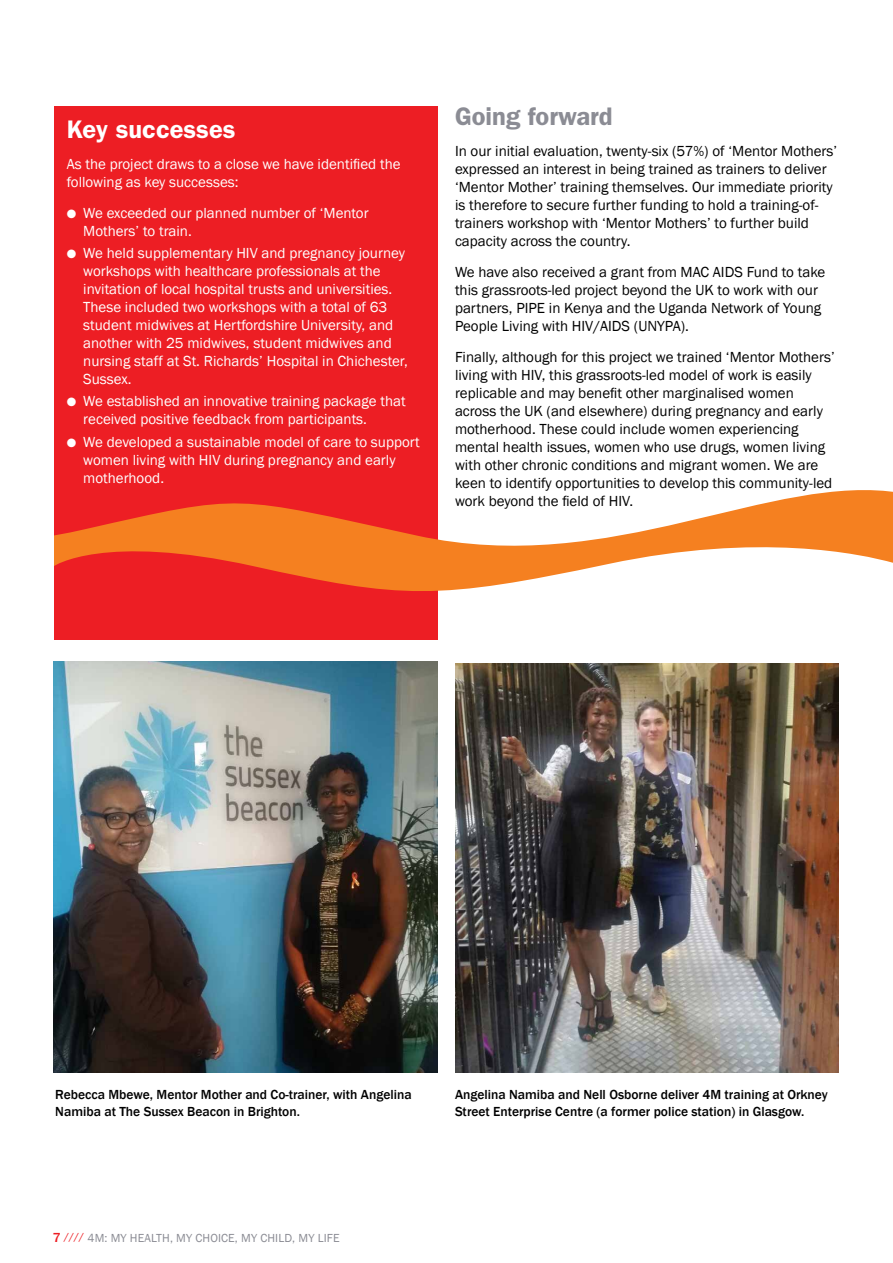
<style>
.page{position:relative;width:893px;height:1263px;background:#fff}
.page>*{position:absolute;margin:0;border:0;box-sizing:border-box;transform-origin:0 0}
.t1{font:600 25.5px "Franklin Gothic";color:#8b8c94}
.t2{font:600 25.5px "Franklin Gothic";color:#fff}
.t3{font:15px/18px "Franklin Gothic";color:#000}
.t4{font:15px/18px "Franklin Gothic";color:#fff}
.t5{font:500 13.5px/16.5px "Franklin Gothic";color:#000}
.t6{font:12px "Franklin Gothic";letter-spacing:.01em;color:#8b8c94}
.s1{font-weight:500;font-size:13.5px;color:#ed1e24}
.s2{font-weight:500;font-size:10.5px;color:#ed1e24}
</style>
<div class="page">
<img style="left:456px;top:663px;width:383px;height:410px">
<img style="left:53px;top:662px;width:384px;height:411px">
<div style="left:54px;top:106px;width:384px;height:534px;background:#ed1e24"></div>
<svg style="left:54px;top:490px;width:839px;height:101px"></svg>
<h1 class="t2" style="left:67px;top:114px;width:170px">Key successes</h1>
<p class="t4" style="left:67px;top:155px;width:335px">As the project draws to a close we have identified the following as key successes:</p>
<p class="t4" style="left:83px;top:204px;width:287px;text-indent:-16px">● We exceeded our planned number of ‘Mentor<br>Mothers’ to train.</p>
<p class="t4" style="left:83px;top:244px;width:326px;text-indent:-16px">● We held supplementary HIV and pregnancy journey workshops with healthcare professionals at the invitation of local hospital trusts and universities.<br>These included two workshops with a total of 63 student midwives at H ertfordshire University, and another with 25 midwives, student midwives and nursing staff at St. Richards’ Hospital in Chichester, Sussex.</p>
<p class="t4" style="left:83px;top:393px;width:324px;text-indent:-16px">● We established an innovative training package that received positive feedback from participants.</p>
<p class="t4" style="left:83px;top:433px;width:338px;text-indent:-16px">● We developed a sustainable model of care to support women living with HIV during pregnancy and early motherhood.</p>
<h1 class="t1" style="left:455px;top:102px;width:159px">Going forward</h1>
<p class="t3" style="left:455px;top:143px;width:384px">I n our initial evaluation, twenty-six (57%) of ‘Mentor Mothers’ expressed an interest in being trained as trainers to deliver ‘Mentor Mother’ training themselves. Our immediate priority is therefore to secure further funding to hold a training-of&shy;trainers workshop with ‘Mentor Mothers’ to further build capacity across the country.</p>
<p class="t3" style="left:455px;top:263px;width:372px">We have also received a grant from MAC AIDS Fund to take this grassroots-led project beyond the UK to work with our partners, PI PE in Kenya and the Uganda Network of Young People Living with HIV/AIDS (UNYPA).</p>
<p class="t3" style="left:455px;top:348px;width:381px">Finally, although for this project we trained ‘Mentor Mothers’ living with HIV, this grassroots-led model of work is easily replicable and may benefit other marginalised women across the UK (and elsewhere) during pregnancy and early motherhood. These could include women experiencing mental health issues, women who use drugs, women living with other chronic conditions and migrant women. We are keen to identify opportunities to develop this community-led work beyond the field of HIV.</p>
<p class="t5" style="left:55px;top:1086px;width:358px">Rebecca Mbewe, Mentor Mother and Co-trainer, with Angelina<br>Namiba at The Sussex Beacon in Brighton.</p>
<p class="t5" style="left:455px;top:1086px;width:374px">Angelina Namiba and Nell Osborne deliver 4M training at Orkney<br>Street Enterprise Centre (a former police station) in Glasgow.</p>
<p class="t6" style="left:53px;top:1230px;width:288px"><span class="s1">7</span> <span class="s2">////</span> 4M: My health, My choice, My child, My life</p>
</div>
